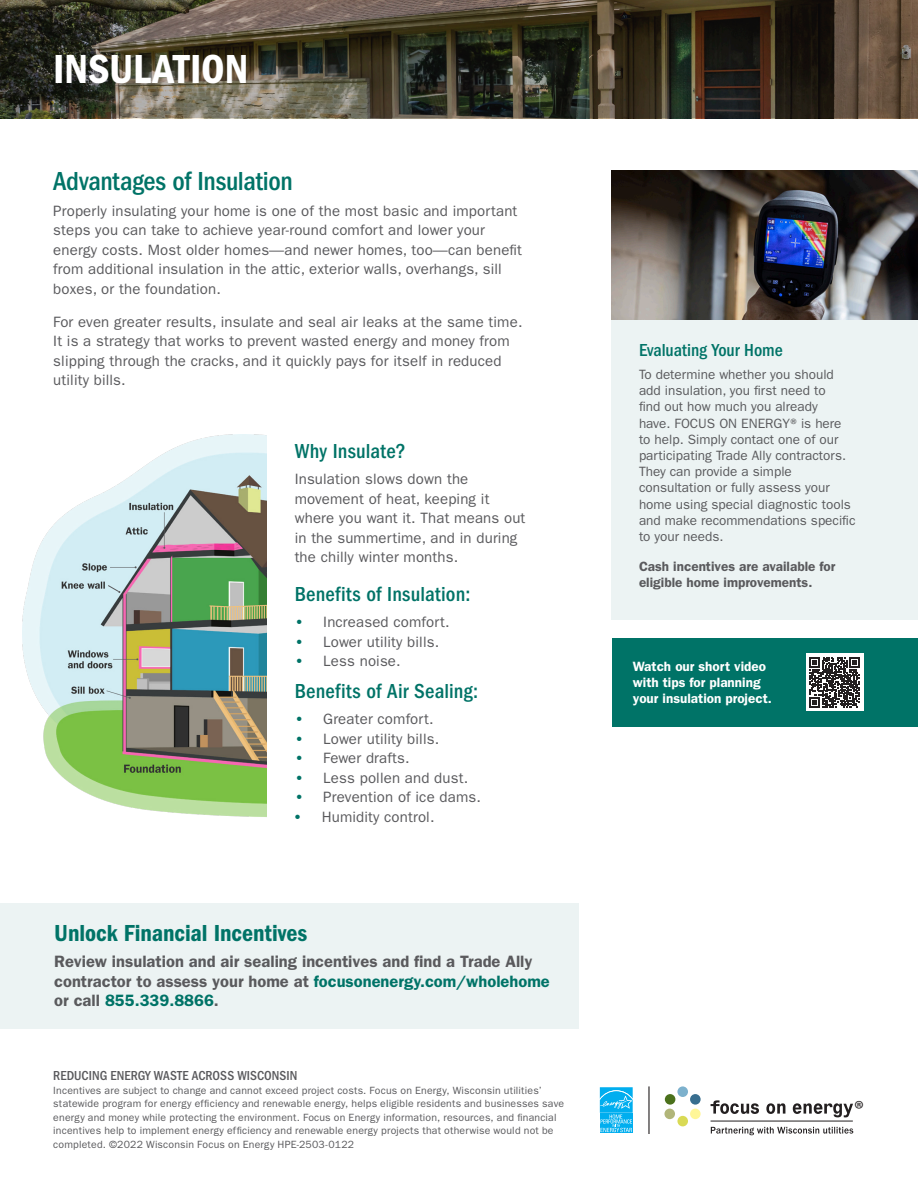
<style>
.page{position:relative;width:918px;height:1188px;background:#fff}
.page>*{position:absolute;margin:0;border:0;box-sizing:border-box;transform-origin:0 0}
.t1{font:42px "ITC Franklin Gothic Std Dm Cd";letter-spacing:-.005em;color:#fff}
.t2{font:500 condensed 27px "ITC Franklin Gothic Std";letter-spacing:-.015em;color:#007367}
.t3{font:24px "ITC Franklin Gothic Std Dm Cd";color:#007367}
.t4{font:23.55px "Myriad Pro";color:#231f20}
.t5{font:500 condensed 21px "ITC Franklin Gothic Std";letter-spacing:.01em;color:#007367}
.t6{font:500 condensed 18px "ITC Franklin Gothic Std";letter-spacing:-.005em;color:#007367}
.t7{font:600 16.5px/19.5px "ITC Franklin Gothic Std";color:#5a5a5d}
.t8{font:15px/19.5px "ITC Franklin Gothic Std";letter-spacing:.01em;color:#5a5a5d}
.t9{font:13.5px/16.2px "ITC Franklin Gothic Std";color:#5a5a5d}
.t10{font:600 13.5px/16.2px "ITC Franklin Gothic Std";color:#fff}
.t11{font:600 13.5px/16.2px "ITC Franklin Gothic Std";color:#5a5a5d}
.t12{font:500 condensed 13.5px "ITC Franklin Gothic Std";color:#5a5a5d}
.t13{font:10.5px/13.5px "ITC Franklin Gothic Std";letter-spacing:.02em;color:#5a5a5d}
.s1{font-weight:600;color:#007367}
.s2{color:#007367}
</style>
<div class="page">
<div style="left:613px;top:638px;width:305px;height:89px;background:#007367"></div>
<svg style="left:0;top:0;width:918px;height:118px;background:#433c2e"></svg>
<img style="left:612px;top:171px;width:306px;height:149px">
<div style="left:612px;top:320px;width:306px;height:299px;background:#ecf3f3"></div>
<div style="left:0;top:903px;width:579px;height:126px;background:#ecf3f3"></div>
<svg style="left:711px;top:1100px;width:48px;height:14px"></svg>
<svg style="left:766px;top:1103px;width:19px;height:11px"></svg>
<svg style="left:793px;top:1103px;width:60px;height:14px"></svg>
<hr style="left:711px;top:1121px;width:142px;height:1px;background:#231f20">
<svg style="left:711px;top:1127px;width:142px;height:8px"></svg>
<div style="left:665px;top:1094px;width:10px;height:11px;background:#4b711c;border-radius:50%"></div>
<div style="left:677px;top:1086px;width:11px;height:11px;background:#7db1cd;border-radius:50%"></div>
<div style="left:664px;top:1109px;width:11px;height:10px;background:#b1b579;border-radius:50%"></div>
<div style="left:677px;top:1116px;width:11px;height:10px;background:#d9da55;border-radius:50%"></div>
<div style="left:690px;top:1109px;width:11px;height:10px;background:#fff698;border-radius:50%"></div>
<div style="left:690px;top:1094px;width:11px;height:11px;background:#386e8f;border-radius:50%"></div>
<svg style="left:599px;top:1087px;width:1px;height:26px"></svg>
<svg style="left:600px;top:1132px;width:33px;height:1px"></svg>
<svg style="left:600px;top:1087px;width:33px;height:45px"></svg>
<hr style="left:648px;top:1086px;width:2px;height:48px;background:#231f20">
<div style="left:806px;top:653px;width:58px;height:58px;background:#fff"></div>
<svg style="left:810px;top:657px;width:50px;height:50px"></svg>
<img style="left:22px;top:435px;width:244px;height:382px">
<svg style="left:108px;top:585px;width:12px;height:8px"></svg>
<p class="t1" style="left:53px;top:45px;width:197px">INSULATION</p>
<p class="t2" style="left:53px;top:165px;width:241px">Advantages of Insulation</p>
<p class="t8" style="left:53px;top:201px;width:470px">Properly insulating your home is one of the most basic and important steps you can take to achieve year-round comfort and lower your energy costs. Most older homes—and newer homes, too—can benefit from additional insulation in the attic, exterior walls, overhangs, sill boxes, or the foundation.</p>
<p class="t8" style="left:53px;top:312px;width:471px">For even greater results, insulate and seal air leaks at the same time.<br>It is a strategy that works to prevent wasted energy and money from slipping through the cracks, and it quickly pays for itself in reduced utility bills.</p>
<p class="t5" style="left:295px;top:439px;width:113px">Why Insulate?</p>
<p class="t8" style="left:295px;top:469px;width:232px">Insulation slows down the movement of heat, keeping it where you want it. That means out in the summertime, and in during the chilly winter months.</p>
<p class="t5" style="left:295px;top:582px;width:177px">Benefits of Insulation:</p>
<p class="t8" style="left:295px;top:612px;width:156px"><span class="s1">•</span> Increased comfort.</p>
<p class="t8" style="left:295px;top:632px;width:146px"><span class="s1">•</span> Lower utility bills.</p>
<p class="t8" style="left:295px;top:651px;width:108px"><span class="s1">•</span> Less noise.</p>
<p class="t5" style="left:295px;top:679px;width:185px">Benefits of Air Sealing:</p>
<p class="t8" style="left:295px;top:710px;width:141px"><span class="s1">•</span> Greater comfort.</p>
<p class="t8" style="left:295px;top:729px;width:146px"><span class="s1">•</span> Lower utility bills.</p>
<p class="t8" style="left:295px;top:749px;width:116px"><span class="s1">•</span> Fewer drafts.</p>
<p class="t8" style="left:295px;top:768px;width:175px"><span class="s1">•</span> Less pollen and dust.</p>
<p class="t8" style="left:295px;top:788px;width:188px"><span class="s1">•</span> Prevention of ice dams.</p>
<p class="t8" style="left:293px;top:807px;width:143px"><span class="s1">•</span> Humidity control.</p>
<p class="t3" style="left:54px;top:919px;width:255px">Unlock Financial Incentives</p>
<p class="t7" style="left:54px;top:952px;width:497px">Review insulation and air sealing incentives and find a Trade Ally contractor to assess your home at <span class="s2">focusonenergy.com/wholehome </span>or call <span class="s2">855.339.8866</span>.</p>
<p class="t12" style="left:53px;top:1068px;width:245px">REDUCING ENERGY WASTE ACROSS WISCONSIN</p>
<p class="t13" style="left:53px;top:1083px;width:512px">Incentives are subject to change and cannot exceed project costs. Focus on Energy, Wisconsin utilities’ statewide program for energy efficiency and renewable energy, helps eligible residents and businesses save energy and money while protecting the environment. Focus on Energy information, resources, and financial incentives help to implement energy efficiency and renewable energy projects that otherwise would not be completed. ©2022 Wisconsin Focus on Energy HPE-2503-0122</p>
<p class="t6" style="left:639px;top:340px;width:145px">Evaluating Your Home</p>
<p class="t9" style="left:639px;top:366px;width:218px">To determine whether you should add insulation, you first need to<br>find out how much you already<br>have. FOCUS ON ENERGY® is here to help. Simply contact one of our participating Trade Ally contractors.<br>They can provide a simple consultation or fully assess your home using special diagnostic tools and make recommendations specific to your needs.</p>
<p class="t11" style="left:639px;top:558px;width:198px">Cash incentives are available for eligible home improvements.</p>
<p class="t10" style="left:633px;top:658px;width:141px">Watch our short video with tips for planning your insulation project.</p>
<p class="t4" style="left:854px;top:1094px;width:11px">®</p>
</div>
